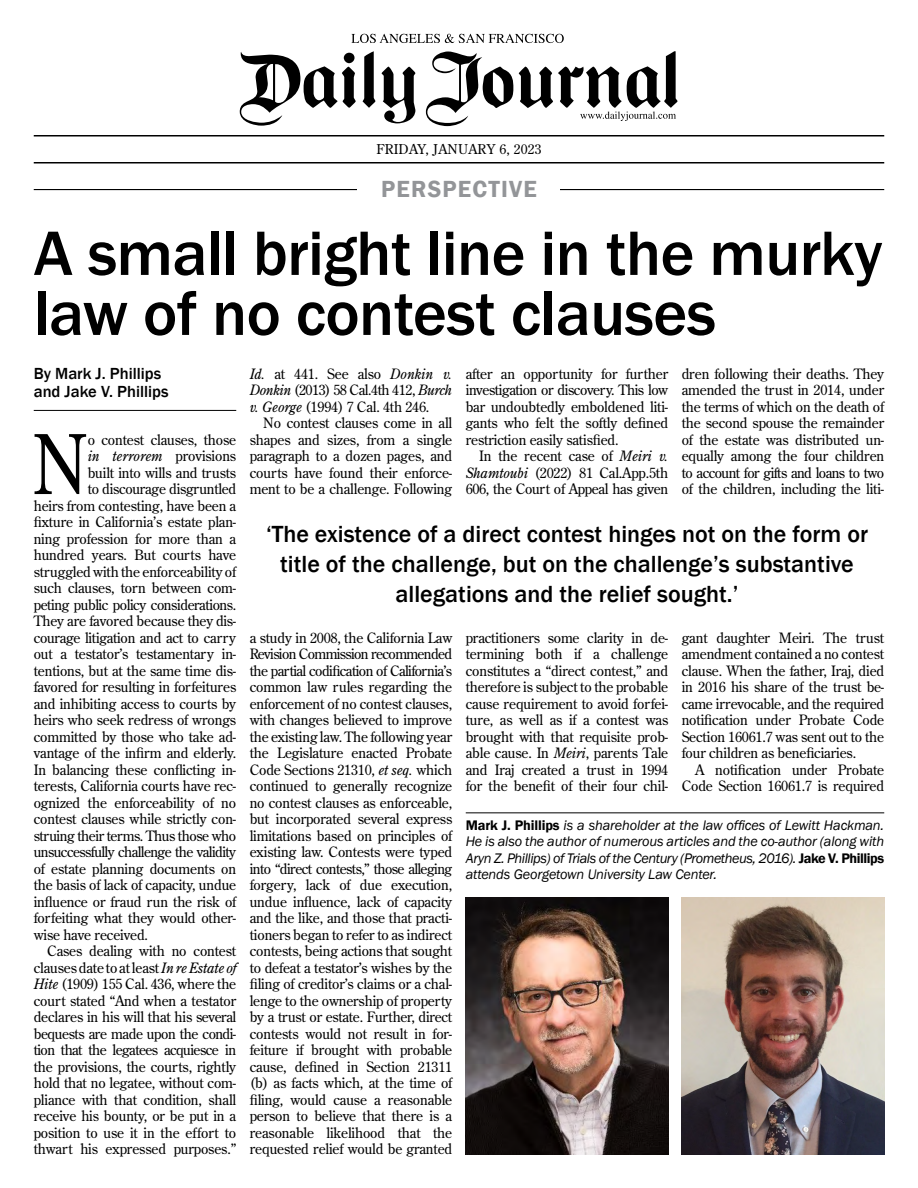
<style>
.page{position:relative;width:918px;height:1188px;background:#fff}
.page>*{position:absolute;margin:0;border:0;box-sizing:border-box;transform-origin:0 0}
.t1{font:81.9px "Century Old Style Std";color:#000;scale:.9 1}
.t2{font:500 64.8px/60px "Franklin Gothic";letter-spacing:-.01em;color:#000}
.t3{font:500 24px/30px "Franklin Gothic";color:#000;text-align:center}
.t4{font:600 24px "Franklin Gothic";letter-spacing:.05em;color:#939598}
.t5{font:500 16.5px/18px "Franklin Gothic";color:#000}
.t6{font:14.25px/16.5px "Century Old Style Std";letter-spacing:-.01em;color:#000;text-align:justify}
.t7{font:italic 14.25px/16.5px "Franklin Gothic";letter-spacing:-.01em;color:#000;text-align:justify}
.t8{font:14.25px "Century Old Style Std";letter-spacing:-.03em;color:#000}
.t9{font:14.25px "Century Old Style Std";letter-spacing:-.04em;color:#000}
.t10{font:italic 14.25px "Century Old Style Std";letter-spacing:-.01em;color:#000}
.t11{font:13.5px "Century Old Style Std";letter-spacing:.02em;color:#000}
.s1{font-style:normal}
.s2{font-style:italic}
.s3{font-weight:600;font-style:normal}
</style>
<div class="page">
<hr style="left:34px;top:410px;width:202px;height:1px;background:#000">
<img style="left:682px;top:898px;width:202px;height:256px">
<img style="left:466px;top:898px;width:202px;height:256px">
<hr style="left:466px;top:812px;width:418px;height:1px;background:#000">
<svg style="left:351px;top:34px;width:213px;height:9px"></svg>
<svg style="left:363px;top:51px;width:12px;height:57px"></svg>
<svg style="left:240px;top:52px;width:116px;height:74px"></svg>
<svg style="left:382px;top:67px;width:33px;height:56px"></svg>
<svg style="left:426px;top:51px;width:87px;height:75px"></svg>
<svg style="left:519px;top:51px;width:159px;height:70px"></svg>
<hr style="left:34px;top:135px;width:850px;height:1px;background:#000">
<hr style="left:34px;top:162px;width:850px;height:2px;background:#000">
<hr style="left:34px;top:189px;width:850px;height:1px;background:#000">
<div style="left:358px;top:176px;width:202px;height:26px;background:#fff"></div>
<p class="t11" style="left:377px;top:140px;width:166px">FRIDAY, JANUARY 6, 2023</p>
<h3 class="t4" style="left:381px;top:175px;width:157px">PERSPECTIVE</h3>
<h2 class="t2" style="left:34px;top:224px;width:850px">A small bright line in the murky law of no contest clauses</h2>
<p class="t5" style="left:34px;top:365px;width:136px">By Mark J. Phillips and Jake V. Phillips</p>
<h1 class="t1" style="left:32px;top:412px;width:64px">N</h1>
<p class="t6" style="left:88px;top:431px;width:150px">o contest clauses, those</p>
<p class="t10" style="left:88px;top:447px;width:150px">in terrorem <span class="s1">provisions</span></p>
<p class="t6" style="left:88px;top:464px;width:150px">built into wills and trusts</p>
<p class="t6" style="left:88px;top:480px;width:150px">to discourage disgruntled</p>
<p class="t6" style="left:34px;top:497px;width:204px">heirs from contesting, have been a</p>
<p class="t6" style="left:34px;top:513px;width:204px">fixture in California’s estate plan-</p>
<p class="t6" style="left:34px;top:530px;width:204px">ning profession for more than a</p>
<p class="t6" style="left:34px;top:546px;width:204px">hundred years. But courts have</p>
<p class="t6" style="left:34px;top:563px;width:204px">struggled with the enforceability of</p>
<p class="t6" style="left:34px;top:579px;width:204px">such clauses, torn between com-</p>
<p class="t8" style="left:34px;top:595px;width:204px">peting public policy considerations.</p>
<p class="t6" style="left:34px;top:612px;width:204px">They are favored because they dis-</p>
<p class="t6" style="left:34px;top:629px;width:204px">courage litigation and act to carry</p>
<p class="t6" style="left:34px;top:645px;width:204px">out a testator’s testamentary in-</p>
<p class="t6" style="left:34px;top:662px;width:204px">tentions, but at the same time dis-</p>
<p class="t6" style="left:34px;top:678px;width:204px">favored for resulting in forfeitures</p>
<p class="t6" style="left:34px;top:695px;width:204px">and inhibiting access to courts by</p>
<p class="t6" style="left:34px;top:711px;width:204px">heirs who seek redress of wrongs</p>
<p class="t6" style="left:34px;top:728px;width:204px">committed by those who take ad-</p>
<p class="t6" style="left:34px;top:744px;width:204px">vantage of the infirm and elderly.</p>
<p class="t6" style="left:34px;top:761px;width:204px">In balancing these conflicting in-</p>
<p class="t6" style="left:34px;top:777px;width:204px">terests, California courts have rec-</p>
<p class="t6" style="left:34px;top:794px;width:204px">ognized the enforceability of no</p>
<p class="t6" style="left:34px;top:810px;width:204px">contest clauses while strictly con-</p>
<p class="t8" style="left:34px;top:826px;width:204px">struing their terms. Thus those who</p>
<p class="t9" style="left:34px;top:843px;width:204px">unsuccessfully challenge the validity</p>
<p class="t6" style="left:34px;top:860px;width:204px">of estate planning documents on</p>
<p class="t6" style="left:34px;top:876px;width:204px">the basis of lack of capacity, undue</p>
<p class="t6" style="left:34px;top:893px;width:204px">influence or fraud run the risk of</p>
<p class="t6" style="left:34px;top:909px;width:204px">forfeiting what they would other-</p>
<p class="t6" style="left:34px;top:926px;width:116px">wise have received.</p>
<p class="t6" style="left:47px;top:942px;width:191px">Cases dealing with no contest</p>
<p class="t6" style="left:34px;top:959px;width:204px">clauses date to at least <span class="s2">In re Estate of</span></p>
<p class="t6" style="left:34px;top:975px;width:204px"><span class="s2">Hite</span> (1909) 155 Cal. 436, where the</p>
<p class="t6" style="left:34px;top:992px;width:204px">court stated “And when a testator</p>
<p class="t6" style="left:34px;top:1008px;width:204px">declares in his will that his several</p>
<p class="t8" style="left:34px;top:1024px;width:204px">bequests are made upon the condi-</p>
<p class="t9" style="left:34px;top:1041px;width:204px">tion that the legatees acquiesce in</p>
<p class="t6" style="left:34px;top:1058px;width:204px">the provisions, the courts, rightly</p>
<p class="t6" style="left:34px;top:1074px;width:204px">hold that no legatee, without com-</p>
<p class="t6" style="left:34px;top:1091px;width:204px">pliance with that condition, shall</p>
<p class="t6" style="left:34px;top:1107px;width:204px">receive his bounty, or be put in a</p>
<p class="t6" style="left:34px;top:1124px;width:204px">position to use it in the effort to</p>
<p class="t6" style="left:34px;top:1140px;width:204px">thwart his expressed purposes.”</p>
<p class="t6" style="left:250px;top:365px;width:204px"><span class="s2">Id.</span> at 441. See also <span class="s2">Donkin v.<br>Donkin</span> (2013) 58 Cal.4th 412, <span class="s2">Burch v. George</span> (1994) 7 Cal. 4th 246.</p>
<p class="t6" style="left:250px;top:415px;width:204px;text-indent:14px">No contest clauses come in all shapes and sizes, from a single paragraph to a dozen pages, and courts have found their enforce&shy;ment to be a challenge. Following</p>
<p class="t6" style="left:466px;top:365px;width:204px">after an opportunity for further investigation or discovery. This low bar undoubtedly emboldened liti&shy;gants who felt the softly defined restriction easily satisfied.</p>
<p class="t6" style="left:466px;top:448px;width:204px;text-indent:14px">In the recent case of <span class="s2">Meiri v.<br>Shamtoubi</span> (2022) 81 Cal.App.5th 606, the Court of Appeal has given</p>
<p class="t6" style="left:682px;top:365px;width:204px">dren following their deaths. They amended the trust in 2014, under the terms of which on the death of the second spouse the remainder of the estate was distributed un&shy;equally among the four children to account for gifts and loans to two of the children, including the liti-</p>
<h3 class="t3" style="left:266px;top:519px;width:604px">‘The existence of a direct contest hinges not on the form or title of the challenge, but on the challenge’s substantive allegations and the relief sought.’</h3>
<p class="t6" style="left:250px;top:629px;width:204px">a study in 2008, the California Law Revision Commission recommended the partial codification of California’s common law rules regarding the enforcement of no contest clauses, with changes believed to improve the existing law. The following year the Legislature enacted Probate Code Sections 21310, <span class="s2">et seq.</span> which continued to generally recognize no contest clauses as enforceable, but incorporated several express limitations based on principles of existing law. Contests were typed into “direct contests,” those alleging forgery, lack of due execution, undue influence, lack of capacity and the like, and those that practi&shy;tioners began to refer to as indirect contests, being actions that sought to defeat a testator’s wishes by the filing of creditor’s claims or a chal&shy;lenge to the ownership of property by a trust or estate. Further, direct contests would not result in for&shy;feiture if brought with probable cause, defined in Section 21311 (b) as facts which, at the time of filing, would cause a reasonable person to believe that there is a reasonable likelihood that the requested relief would be granted</p>
<p class="t6" style="left:466px;top:629px;width:204px">practitioners some clarity in de&shy;termining both if a challenge constitutes a “direct contest,” and therefore is subject to the probable cause requirement to avoid forfei&shy;ture, as well as if a contest was brought with that requisite prob&shy;able cause. In <span class="s2">Meiri</span>, parents Tale and Iraj created a trust in 1994 for the benefit of their four chil-</p>
<p class="t6" style="left:682px;top:629px;width:204px">gant daughter Meiri. The trust amendment contained a no contest clause. When the father, Iraj, died in 2016 his share of the trust be&shy;came irrevocable, and the required notification under Probate Code Section 16061.7 was sent out to the four children as beneficiaries.</p>
<p class="t6" style="left:682px;top:761px;width:204px;text-align:right">A notification under Probate<br>Code Section 16061.7 is required</p>
<p class="t7" style="left:466px;top:817px;width:420px"><span class="s3">Mark J. Phillips</span> is a shareholder at the law offices of Lewitt Hackman.<br>He is also the author of numerous articles and the co-author (along with Aryn Z. Phillips) of Trials of the Century (Prometheus, 2016). <span class="s3">Jake V. Phillips </span>attends Georgetown University Law Center.</p>
</div>
